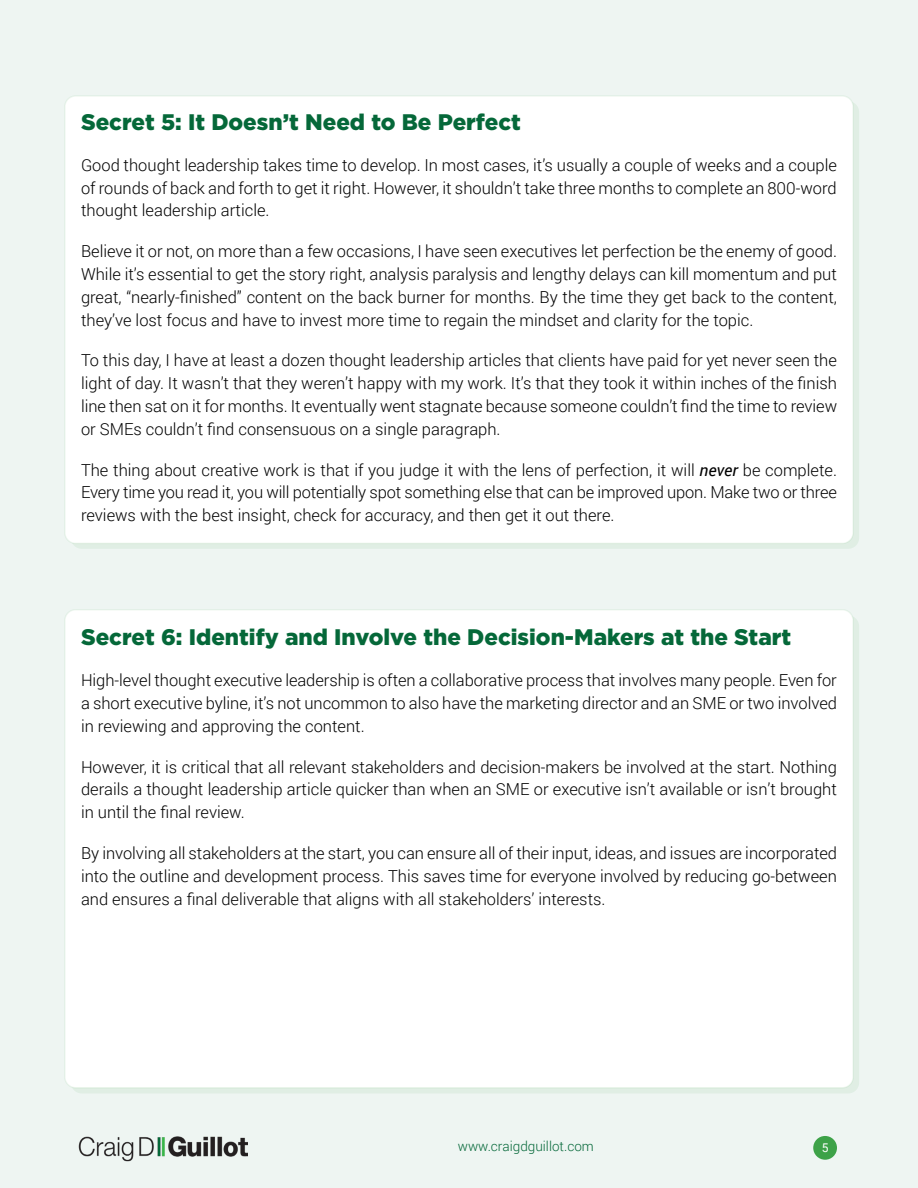
<style>
.page{position:relative;width:918px;height:1188px;background:#eef5f2}
.page>*{position:absolute;margin:0;border:0;box-sizing:border-box;transform-origin:0 0}
.t1{font:900 22.5px "Gotham";color:#056839}
.t2{font:300 16.5px/22.8px "Roboto";color:#000;text-align:justify}
.t3{font:300 13.5px "Roboto";color:#056839}
.t4{font:12px "Roboto";color:#fff}
.s1{font-weight:400;font-style:italic}
</style>
<div class="page">
<div style="left:65px;top:96px;width:788px;height:447px;background:#fff;border-radius:11px"></div>
<div style="left:64px;top:95px;width:790px;height:449px;border:2px solid #3da248;border-radius:11px"></div>
<div style="left:65px;top:610px;width:788px;height:478px;background:#fff;border-radius:11px"></div>
<img style="left:79px;top:1136px;width:168px;height:26px">
<div style="left:813px;top:1136px;width:24px;height:24px;background:#3da248;border-radius:50%"></div>
<h1 class="t1" style="left:81px;top:109px;width:441px">Secret 5: It Doesn’t Need to Be Perfect</h1>
<p class="t2" style="left:81px;top:153px;width:757px">Good thought leadership takes time to develop. In most cases, it’s usually a couple of weeks and a couple of rounds of back and forth to get it right. However, it shouldn’t take three months to complete an 800-word thought leadership article.</p>
<p class="t2" style="left:81px;top:239px;width:758px">Believe it or not, on more than a few occasions, I have seen executives let perfection be the enemy of good.<br>While it’s essential to get the story right, analysis paralysis and lengthy delays can kill momentum and put great, “nearly-finished” content on the back burner for months. By the time they get back to the content, they’ve lost focus and have to invest more time to regain the mindset and clarity for the topic.</p>
<p class="t2" style="left:81px;top:349px;width:758px">To this day, I have at least a dozen thought leadership articles that clients have paid for yet never seen the light of day. It wasn’t that they weren’t happy with my work. It’s that they took it within inches of the finish line then sat on it for months. It eventually went stagnate because someone couldn’t find the time to review or SMEs couldn’t find consensuous on a single paragraph.</p>
<p class="t2" style="left:81px;top:458px;width:758px">The thing about creative work is that if you judge it with the lens of perfection, it will <span class="s1">never</span> be complete.<br>Every time you read it, you will potentially spot something else that can be improved upon. Make two or three reviews with the best insight, check for accuracy, and then get it out there.</p>
<h1 class="t1" style="left:81px;top:624px;width:712px">Secret 6: Identify and Involve the Decision-Makers at the Start</h1>
<p class="t2" style="left:81px;top:668px;width:758px">High-level thought executive leadership is often a collaborative process that involves many people. Even for a short executive byline, it’s not uncommon to also have the marketing director and an SME or two involved in reviewing and approving the content.</p>
<p class="t2" style="left:81px;top:755px;width:758px">However, it is critical that all relevant stakeholders and decision-makers be involved at the start. Nothing derails a thought leadership article quicker than when an SME or executive isn’t available or isn’t brought in until the final review.</p>
<p class="t2" style="left:81px;top:841px;width:758px">By involving all stakeholders at the start, you can ensure all of their input, ideas, and issues are incorporated into the outline and development process. This saves time for everyone involved by reducing go-between and ensures a final deliverable that aligns with all stakeholders’ interests.</p>
<p class="t3" style="left:458px;top:1137px;width:137px">www.craigdguillot.com</p>
<p class="t4" style="left:822px;top:1139px;width:8px">5</p>
</div>
